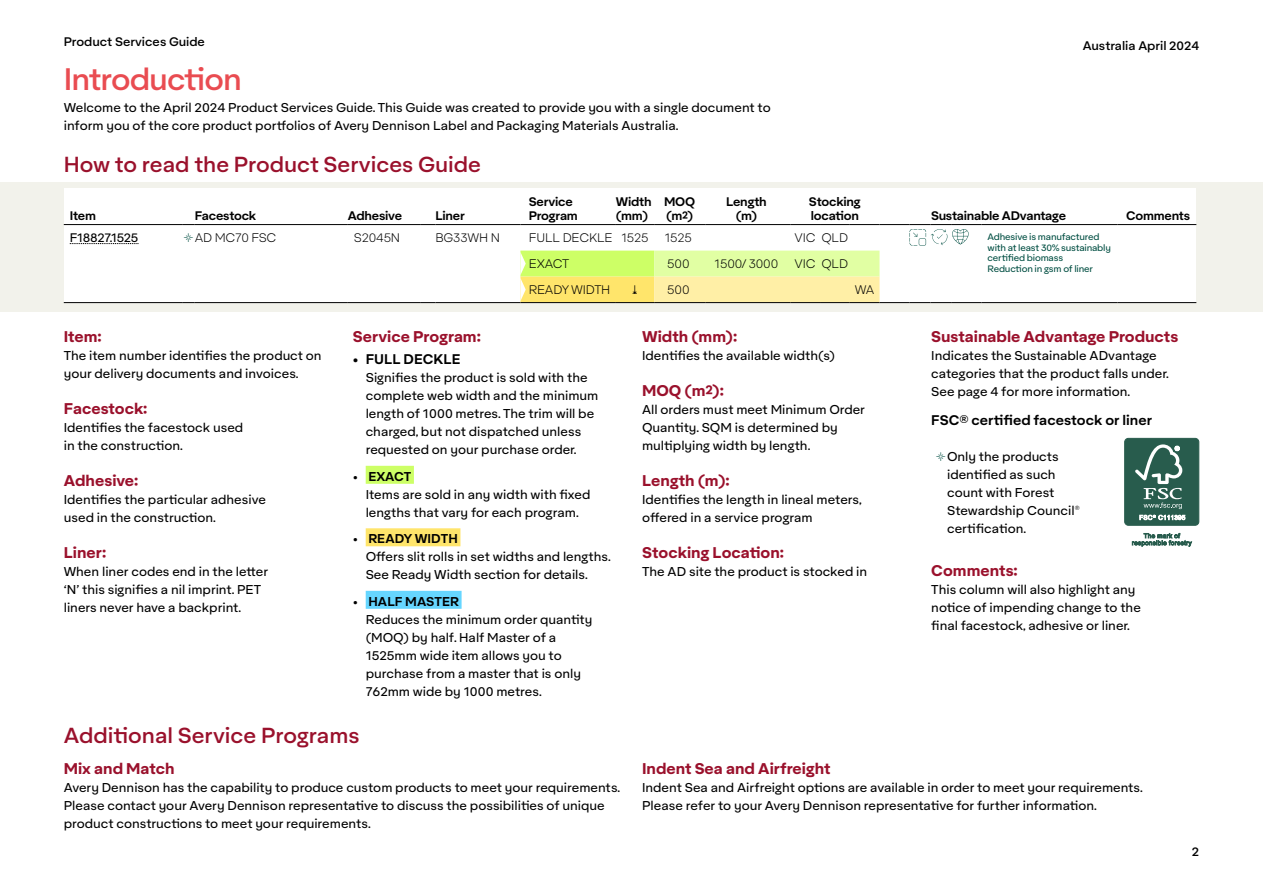
<style>
.page{position:relative;width:1263px;height:893px;background:#fff}
.page>*{position:absolute;margin:0;border:0;box-sizing:border-box;transform-origin:0 0}
.t1{font:500 30px "Aktifo A";letter-spacing:-.035em;color:#e94c51}
.t2{font:500 21px "Aktifo A";color:#9a112c}
.t3{font:700 15px "Aktifo A";color:#9a112c}
.t4{font:600 13.5px "Aktifo A";color:#000}
.t5{font:12.3px/18px "Aktifo A";color:#000}
.t6{font:600 12px/14.4px "Aktifo A";letter-spacing:-.02em;color:#000}
.t7{font:300 12px "Aktifo A";letter-spacing:-.02em;color:#000}
.t8{font:500 12px "Aktifo A";color:#000}
.t9{font:12px "Aktifo A";letter-spacing:-.02em;color:#000}
.t10{font:9px/10.8px "Aktifo A";letter-spacing:-.02em;color:#004e42}
.s1{color:#004e42}
.s2{font-weight:600}
.s3{font-weight:300;font-size:12px;color:#004e42}
</style>
<div class="page">
<div style="left:366px;top:466px;width:48px;height:18px;background:#cdff66"></div>
<div style="left:366px;top:528px;width:94px;height:18px;background:#ffe56b"></div>
<div style="left:366px;top:591px;width:96px;height:18px;background:#66d6ff"></div>
<div style="left:1125px;top:438px;width:74px;height:87px;background:#285c4d;border-radius:4px"></div>
<div style="left:1124px;top:438px;width:75px;height:88px;border:1px solid #285c4d;border-radius:4px"></div>
<svg style="left:1135px;top:444px;width:47px;height:65px"></svg>
<svg style="left:1139px;top:515px;width:46px;height:5px"></svg>
<svg style="left:1132px;top:533px;width:60px;height:14px"></svg>
<div style="left:0;top:182px;width:1263px;height:130px;background:#f2f2eb"></div>
<div style="left:64px;top:188px;width:1131px;height:115px;background:#fff"></div>
<hr style="left:64px;top:224px;width:119px;height:1px;background:#000">
<svg style="left:183px;top:224px;width:12px;height:1px"></svg>
<hr style="left:195px;top:224px;width:153px;height:1px;background:#000">
<hr style="left:348px;top:224px;width:72px;height:1px;background:#000">
<svg style="left:420px;top:224px;width:15px;height:1px"></svg>
<hr style="left:435px;top:224px;width:85px;height:1px;background:#000">
<hr style="left:520px;top:224px;width:96px;height:1px;background:#000">
<hr style="left:616px;top:224px;width:38px;height:1px;background:#000">
<hr style="left:654px;top:224px;width:51px;height:1px;background:#000">
<hr style="left:705px;top:224px;width:85px;height:1px;background:#000">
<hr style="left:790px;top:224px;width:30px;height:1px;background:#000">
<hr style="left:820px;top:224px;width:30px;height:1px;background:#000">
<svg style="left:850px;top:224px;width:29px;height:1px"></svg>
<hr style="left:879px;top:224px;width:30px;height:1px;background:#000">
<hr style="left:1118px;top:224px;width:78px;height:1px;background:#000">
<hr style="left:64px;top:302px;width:119px;height:1px;background:#000">
<svg style="left:183px;top:302px;width:12px;height:1px"></svg>
<hr style="left:195px;top:302px;width:153px;height:1px;background:#000">
<hr style="left:348px;top:302px;width:72px;height:1px;background:#000">
<svg style="left:420px;top:302px;width:15px;height:1px"></svg>
<hr style="left:435px;top:302px;width:85px;height:1px;background:#000">
<hr style="left:879px;top:302px;width:30px;height:1px;background:#000">
<svg style="left:909px;top:302px;width:72px;height:1px"></svg>
<hr style="left:1118px;top:302px;width:78px;height:1px;background:#000">
<hr style="left:981px;top:224px;width:137px;height:1px;background:#000">
<hr style="left:981px;top:302px;width:137px;height:1px;background:#000">
<svg style="left:70px;top:243px;width:68px;height:1px"></svg>
<svg style="left:909px;top:224px;width:72px;height:22px"></svg>
<svg style="left:520px;top:251px;width:359px;height:52px;background:#e8f18d"></svg>
<p class="t8" style="left:64px;top:34px;width:143px">Product Services Guide</p>
<p class="t8" style="left:1083px;top:38px;width:118px">Australia April 2024</p>
<h1 class="t1" style="left:64px;top:60px;width:180px">Introduction</h1>
<p class="t5" style="left:64px;top:99px;width:708px">Welcome to the April 2024 Product Services Guide. This Guide was created to provide you with a single document to inform you of the core product portfolios of Avery Dennison Label and Packaging Materials Australia.</p>
<h2 class="t2" style="left:64px;top:151px;width:419px">How to read the Product Services Guide</h2>
<p class="t6" style="left:70px;top:208px;width:28px">Item</p>
<p class="t6" style="left:195px;top:208px;width:63px">Facestock</p>
<p class="t6" style="left:348px;top:208px;width:56px">Adhesive</p>
<p class="t6" style="left:435px;top:208px;width:31px">Liner</p>
<p class="t6" style="left:529px;top:194px;width:51px">Service<br>Program</p>
<p class="t6" style="left:616px;top:194px;width:37px">Width (mm)</p>
<p class="t6" style="left:664px;top:194px;width:33px">MOQ (m²)</p>
<p class="t6" style="left:726px;top:194px;width:42px;text-align:center">Length (m)</p>
<p class="t6" style="left:809px;top:194px;width:53px">Stocking location</p>
<p class="t6" style="left:931px;top:208px;width:136px">Sustainable ADvantage</p>
<p class="t6" style="left:1126px;top:208px;width:66px">Comments</p>
<p class="t9" style="left:70px;top:230px;width:70px">F18827.1525</p>
<p class="t7" style="left:184px;top:231px;width:94px"><span class="s1">☀</span>AD MC70 FSC</p>
<p class="t7" style="left:354px;top:231px;width:48px">S2045N</p>
<p class="t7" style="left:435px;top:231px;width:66px">BG33WH N</p>
<p class="t7" style="left:529px;top:231px;width:121px">FULL DECKLE 1525</p>
<p class="t7" style="left:665px;top:231px;width:29px">1525</p>
<p class="t7" style="left:795px;top:231px;width:55px">VIC QLD</p>
<p class="t10" style="left:987px;top:231px;width:125px">Adhesive is manufactured with at least 30% sustainably certified biomass<br>Reduction in gsm of liner</p>
<p class="t7" style="left:529px;top:257px;width:42px">EXACT</p>
<p class="t7" style="left:667px;top:257px;width:24px">500</p>
<p class="t7" style="left:715px;top:257px;width:65px">1500/ 3000</p>
<p class="t7" style="left:795px;top:257px;width:55px">VIC QLD</p>
<p class="t7" style="left:529px;top:283px;width:83px">READY WIDTH</p>
<p class="t7" style="left:632px;top:283px;width:8px">⤓</p>
<p class="t7" style="left:667px;top:283px;width:24px">500</p>
<p class="t7" style="left:855px;top:283px;width:21px">WA</p>
<p class="t3" style="left:64px;top:326px;width:40px">Item:</p>
<p class="t5" style="left:64px;top:346px;width:259px">The item number identifies the product on your delivery documents and invoices.</p>
<p class="t3" style="left:64px;top:398px;width:85px">Facestock:</p>
<p class="t5" style="left:64px;top:418px;width:181px">Identifies the facestock used in the construction.</p>
<p class="t3" style="left:64px;top:470px;width:76px">Adhesive:</p>
<p class="t5" style="left:64px;top:490px;width:204px">Identifies the particular adhesive used in the construction.</p>
<p class="t3" style="left:64px;top:542px;width:44px">Liner:</p>
<p class="t5" style="left:64px;top:562px;width:206px">When liner codes end in the letter ‘N’ this signifies a nil imprint. PET liners never have a backprint.</p>
<p class="t3" style="left:353px;top:326px;width:129px">Service Program:</p>
<p class="t4" style="left:353px;top:350px;width:109px">• FULL DECKLE</p>
<p class="t5" style="left:366px;top:369px;width:234px">Signifies the product is sold with the complete web width and the minimum length of 1000 metres. The trim will be charged, but not dispatched unless requested on your purchase order.</p>
<p class="t5" style="left:366px;top:467px;width:226px;text-indent:-13px">• <span class="s2">EXACT<br></span>Items are sold in any width with fixed lengths that vary for each program.</p>
<p class="t5" style="left:366px;top:530px;width:247px;text-indent:-13px">• <span class="s2">READY WIDTH<br></span>Offers slit rolls in set widths and lengths.<br>See Ready Width section for details.</p>
<p class="t5" style="left:366px;top:592px;width:228px;text-indent:-13px">• <span class="s2">HALF MASTER<br></span>Reduces the minimum order quantity (MOQ) by half. Half Master of a<br>1525mm wide item allows you to purchase from a master that is only<br>762mm wide by 1000 metres.</p>
<h2 class="t2" style="left:64px;top:722px;width:297px">Additional Service Programs</h2>
<p class="t3" style="left:64px;top:758px;width:112px">Mix and Match</p>
<p class="t5" style="left:64px;top:778px;width:558px">Avery Dennison has the capability to produce custom products to meet your requirements.<br>Please contact your Avery Dennison representative to discuss the possibilities of unique product constructions to meet your requirements.</p>
<p class="t3" style="left:642px;top:326px;width:97px">Width (mm):</p>
<p class="t5" style="left:642px;top:346px;width:194px">Identifies the available width(s)</p>
<p class="t3" style="left:642px;top:380px;width:83px">MOQ (m²):</p>
<p class="t5" style="left:642px;top:400px;width:224px">All orders must meet Minimum Order<br>Quantity. SQM is determined by multiplying width by length.</p>
<p class="t3" style="left:642px;top:470px;width:89px">Length (m):</p>
<p class="t5" style="left:642px;top:490px;width:221px">Identifies the length in lineal meters, offered in a service program</p>
<p class="t3" style="left:642px;top:542px;width:143px">Stocking Location:</p>
<p class="t5" style="left:642px;top:562px;width:227px">The AD site the product is stocked in</p>
<p class="t3" style="left:931px;top:326px;width:249px">Sustainable Advantage Products</p>
<p class="t5" style="left:931px;top:346px;width:239px">Indicates the Sustainable ADvantage categories that the product falls under.<br>See page 4 for more information.</p>
<p class="t4" style="left:931px;top:411px;width:222px">FSC® certified facestock or liner</p>
<p class="t5" style="left:947px;top:448px;width:134px;text-indent:-11px"><span class="s3">☀</span>Only the products identified as such count with Forest<br>Stewardship Council<sup>® </sup>certification.</p>
<p class="t3" style="left:931px;top:560px;width:88px">Comments:</p>
<p class="t5" style="left:931px;top:580px;width:211px">This column will also highlight any notice of impending change to the final facestock, adhesive or liner.</p>
<p class="t3" style="left:642px;top:758px;width:190px">Indent Sea and Airfreight</p>
<p class="t5" style="left:642px;top:778px;width:502px">Indent Sea and Airfreight options are available in order to meet your requirements.<br>Please refer to your Avery Dennison representative for further information.</p>
<p class="t8" style="left:1192px;top:844px;width:9px">2</p>
</div>
